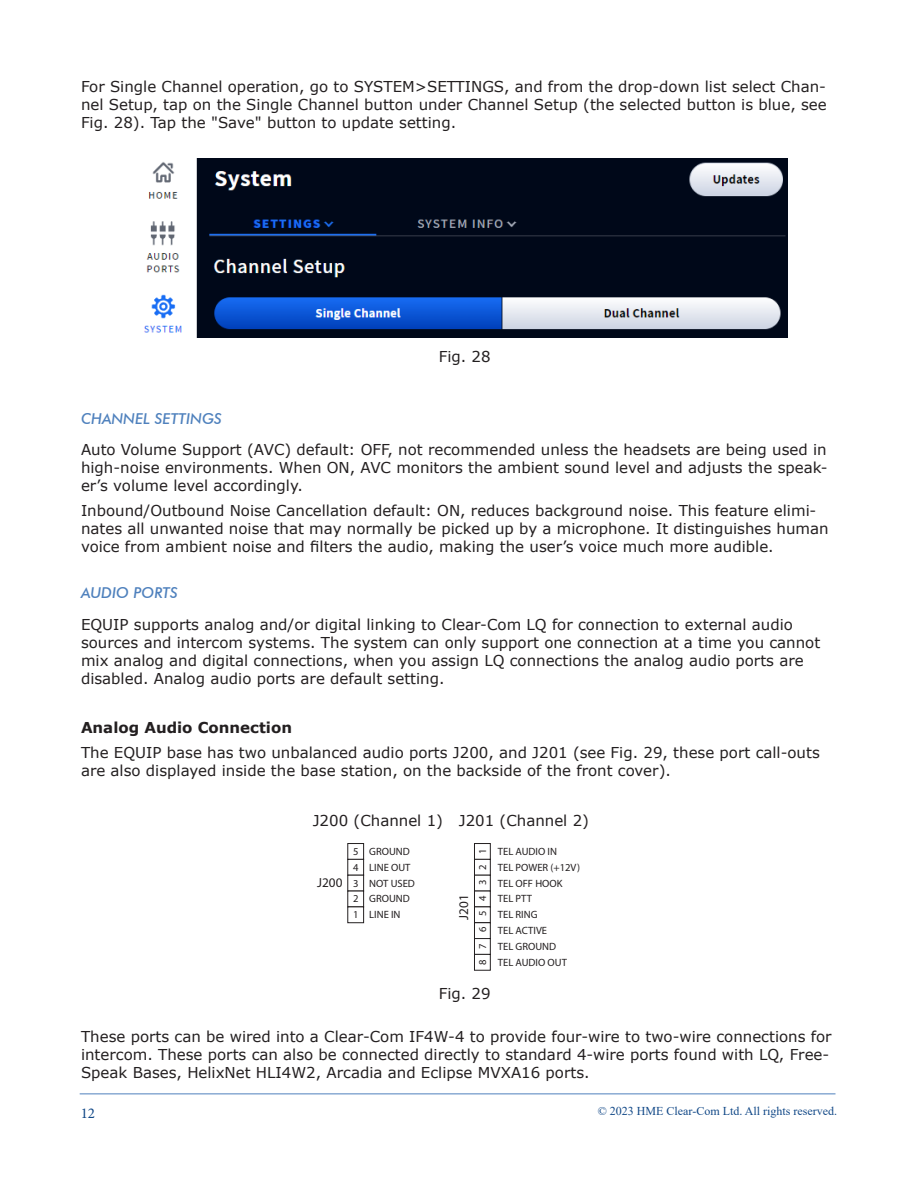
<style>
.page{position:relative;width:918px;height:1188px;background:#fff}
.page>*{position:absolute;margin:0;border:0;box-sizing:border-box;transform-origin:0 0}
.Body_Text{font:15px/18px "Verdana";color:#231f20}
.Header_1_CAPS{font:italic 500 15px "Futura BT";color:#4f81bd}
.Body_Text-2{font:700 15px "Verdana";color:#231f20}
.t1{font:15px "Minion Pro";color:#114887}
.t2{font:13.2px "Myriad Pro";color:#231f20}
.t3{font:12px "Times New Roman";color:#114887}
.t4{font:10.5px/15.9px "Myriad Pro";color:#231f20}
</style>
<div class="page">
<hr style="left:80px;top:1094px;width:756px;height:1px;background:#4f81bd">
<img style="left:144px;top:158px;width:643px;height:180px">
<div style="left:347px;top:843px;width:17px;height:17px;border:1px solid #231f20"></div>
<div style="left:347px;top:859px;width:17px;height:17px;border:1px solid #231f20"></div>
<div style="left:347px;top:875px;width:17px;height:16px;border:1px solid #231f20"></div>
<div style="left:347px;top:891px;width:17px;height:16px;border:1px solid #231f20"></div>
<div style="left:347px;top:906px;width:17px;height:17px;border:1px solid #231f20"></div>
<div style="left:474px;top:843px;width:17px;height:17px;border:1px solid #231f20"></div>
<div style="left:474px;top:859px;width:17px;height:17px;border:1px solid #231f20"></div>
<div style="left:474px;top:875px;width:17px;height:16px;border:1px solid #231f20"></div>
<div style="left:474px;top:891px;width:17px;height:16px;border:1px solid #231f20"></div>
<div style="left:474px;top:906px;width:17px;height:17px;border:1px solid #231f20"></div>
<div style="left:474px;top:922px;width:17px;height:17px;border:1px solid #231f20"></div>
<div style="left:474px;top:938px;width:17px;height:17px;border:1px solid #231f20"></div>
<div style="left:474px;top:954px;width:17px;height:17px;border:1px solid #231f20"></div>
<p class="Body_Text" style="left:81px;top:78px;width:747px;text-align:justify">For Single Channel operation, go to SYSTEM&gt;SETTINGS, and from the drop-down list select Chan&shy;nel Setup, tap on the Single Channel button under Channel Setup (the selected button is blue, see Fig. 28). Tap the "Save" button to update setting.</p>
<p class="Body_Text" style="left:439px;top:348px;width:53px">Fig. 28</p>
<p class="Header_1_CAPS" style="left:81px;top:409px;width:143px">CHANNEL SETTINGS</p>
<p class="Body_Text" style="left:81px;top:441px;width:748px;text-align:justify">Auto Volume Support (AVC) default: OFF, not recommended unless the headsets are being used in high-noise environments. When ON, AVC monitors the ambient sound level and adjusts the speak&shy;er’s volume level accordingly.</p>
<p class="Body_Text" style="left:81px;top:501px;width:749px">Inbound/Outbound Noise Cancellation default: ON, reduces background noise. This feature elimi&shy;nates all unwanted noise that may normally be picked up by a microphone. It distinguishes human voice from ambient noise and filters the audio, making the user’s voice much more audible.</p>
<p class="Header_1_CAPS" style="left:81px;top:584px;width:98px">AUDIO PORTS</p>
<p class="Body_Text" style="left:81px;top:615px;width:741px">EQUIP supports analog and/or digital linking to Clear-Com LQ for connection to external audio sources and intercom systems. The system can only support one connection at a time you cannot mix analog and digital connections, when you assign LQ connections the analog audio ports are disabled. Analog audio ports are default setting.</p>
<p class="Body_Text-2" style="left:81px;top:717px;width:213px">Analog Audio Connection</p>
<p class="Body_Text" style="left:81px;top:743px;width:740px">The EQUIP base has two unbalanced audio ports J200, and J201 (see Fig. 29, these port call-outs are also displayed inside the base station, on the backside of the front cover).</p>
<p class="Body_Text" style="left:313px;top:811px;width:278px">J200 (Channel 1) J201 (Channel 2)</p>
<p class="t4" style="left:353px;top:843px;width:7px;text-align:justify">5<br>4<br>3<br>2<br>1</p>
<p class="t4" style="left:474px;top:965px;width:119px;rotate:-90deg">8 7 6 5 4 3 2 1</p>
<p class="t4" style="left:369px;top:843px;width:47px">GROUND<br>LINE OUT<br>NOT USED<br>GROUND<br>LINE IN</p>
<p class="t4" style="left:498px;top:843px;width:84px">TEL AUDIO IN<br>TEL POWER (+12V)<br>TEL OFF HOOK<br>TEL PTT<br>TEL RING<br>TEL ACTIVE<br>TEL GROUND<br>TEL AUDIO OUT</p>
<p class="Body_Text" style="left:439px;top:984px;width:53px">Fig. 29</p>
<p class="Body_Text" style="left:81px;top:1027px;width:752px">These ports can be wired into a Clear-Com IF4W-4 to provide four-wire to two-wire connections for intercom. These ports can also be connected directly to standard 4-wire ports found with LQ, Free-<br>Speak Bases, HelixNet HLI4W2, Arcadia and Eclipse MVXA16 ports.</p>
<p class="t2" style="left:317px;top:874px;width:27px">J200</p>
<p class="t2" style="left:456px;top:920px;width:27px;rotate:-90deg">J201</p>
<p class="t1" style="left:81px;top:1103px;width:16px">12</p>
<p class="t3" style="left:598px;top:1102px;width:241px">© 2023 HME Clear-Com Ltd. All rights reserved.</p>
</div>
